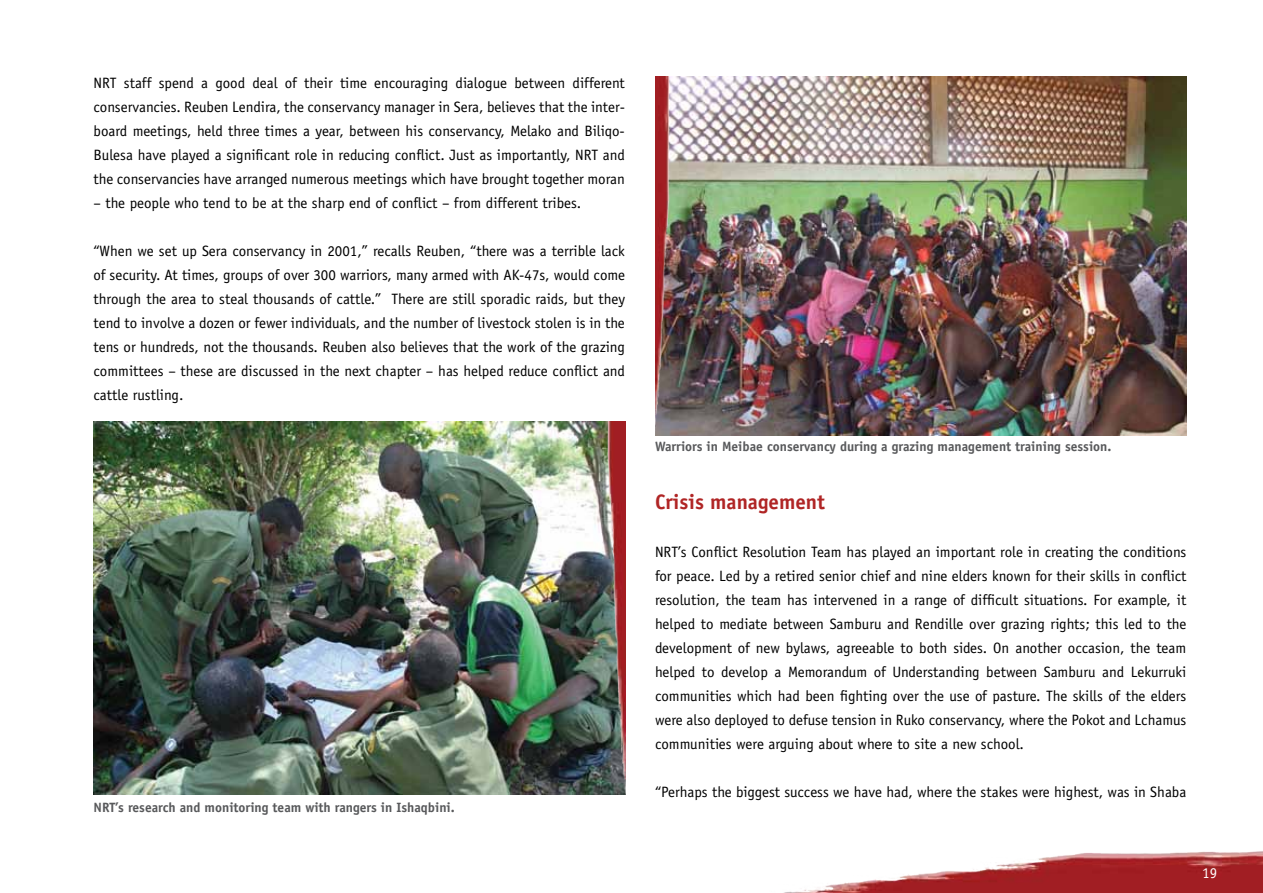
<style>
.page{position:relative;width:1263px;height:893px;background:#fff}
.page>*{position:absolute;margin:0;border:0;box-sizing:border-box;transform-origin:0 0}
.t1{font:700 21px "Officina Sans";color:#b02525}
.t2{font:15px/24px "Officina Sans";color:#000;text-align:justify}
.t3{font:15px "Officina Sans";color:#fff}
.t4{font:700 13.5px "Officina Sans";color:#58595b}
</style>
<div class="page">
<img style="left:784px;top:851px;width:479px;height:42px">
<img style="left:94px;top:421px;width:471px;height:374px">
<img style="left:696px;top:77px;width:490px;height:358px">
<img style="left:655px;top:77px;width:41px;height:358px">
<img style="left:565px;top:421px;width:60px;height:374px">
<p class="t2" style="left:94px;top:71px;width:533px">NRT staff spend a good deal of their time encouraging dialogue between different conservancies. Reuben Lendira, the conservancy manager in Sera, believes that the inter&shy;board meetings, held three times a year, between his conservancy, Melako and Biliqo-Bulesa have played a significant role in reducing conflict. Just as importantly, NRT and the conservancies have arranged numerous meetings which have brought together moran</p>
<p class="t2" style="left:94px;top:191px;width:489px">– the people who tend to be at the sharp end of conflict – from different tribes.</p>
<p class="t2" style="left:94px;top:239px;width:533px">“When we set up Sera conservancy in 2001,” recalls Reuben, “there was a terrible lack of security. At times, groups of over 300 warriors, many armed with AK-47s, would come through the area to steal thousands of cattle.” There are still sporadic raids, but they tend to involve a dozen or fewer individuals, and the number of livestock stolen is in the tens or hundreds, not the thousands. Reuben also believes that the work of the grazing committees – these are discussed in the next chapter – has helped reduce conflict and cattle rustling.</p>
<p class="t4" style="left:94px;top:799px;width:363px">N RT’s research and monitoring team with rangers in Ishaqbini.</p>
<p class="t4" style="left:655px;top:438px;width:458px">Warriors in Meibae conservancy during a grazing management training session.</p>
<h1 class="t1" style="left:655px;top:489px;width:171px">Crisis management</h1>
<p class="t2" style="left:655px;top:540px;width:533px">NRT’s Conflict Resolution Team has played an important role in creating the conditions for peace. Led by a retired senior chief and nine elders known for their skills in conflict resolution, the team has intervened in a range of difficult situations. For example, it helped to mediate between Samburu and Rendille over grazing rights; this led to the development of new bylaws, agreeable to both sides. On another occasion, the team helped to develop a Memorandum of Understanding between Samburu and Lekurruki communities which had been fighting over the use of pasture. The skills of the elders were also deployed to defuse tension in Ruko conservancy, where the Pokot and Lchamus communities were arguing about where to site a new school.</p>
<p class="t2" style="left:655px;top:780px;width:533px">“Perhaps the biggest success we have had, where the stakes were highest, was in Shaba</p>
<p class="t3" style="left:1202px;top:864px;width:16px">19</p>
</div>
